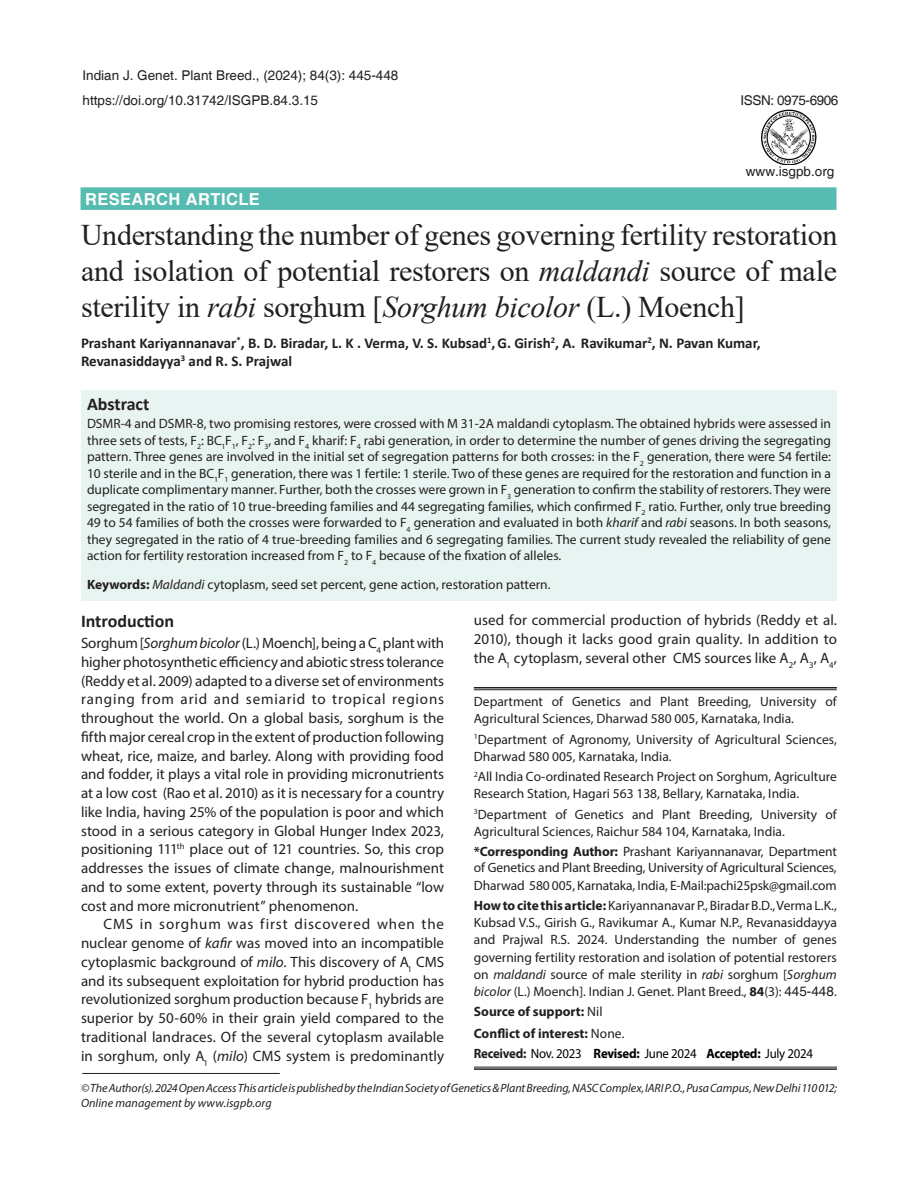
<style>
.page{position:relative;width:918px;height:1188px;background:#fff}
.page>*{position:absolute;margin:0;border:0;box-sizing:border-box;transform-origin:0 0}
.article_head{font:30px/36px "Times New Roman";letter-spacing:-.01em;color:#231f20;text-align:justify}
.Sub-Head-1{font:700 18px "Calibri";color:#231f20}
.Subject{font:700 16.5px "Helvetica";letter-spacing:.025em;color:#fff}
.Body_flush{font:15px/18.8px "Myriad Pro";color:#231f20;text-align:justify}
.text{font:15px/18.8px "Myriad Pro";letter-spacing:.005em;color:#231f20;text-align:justify}
.author{font:700 15px/18px "Calibri";color:#231f20}
.Abstract{font:13.5px/16.5px "Myriad Pro";color:#231f20;text-align:justify}
.affiliation{font:13.5px/17.2px "Myriad Pro";color:#231f20}
.Running_Head{font:13.5px "Helvetica";color:#231f20}
.affiliation-2{font:13.5px "Myriad Pro";letter-spacing:-.02em;color:#000;scale:.95 1}
.affiliation-3{font:700 13.5px "Myriad Pro";color:#231f20}
.Running_Head-2{font:13.5px "Helvetica";letter-spacing:-.03em;color:#231f20}
.Bottom_1st_page{font:italic 12px/14.4px "Myriad Pro";letter-spacing:-.005em;color:#231f20}
.s1{font-style:italic}
.s2{font-weight:700}
.s3{font-family:"Helvetica"}
.s4{font-weight:400}
.s5{font-weight:700;color:#231f20}
</style>
<div class="page">
<div style="left:81px;top:390px;width:756px;height:210px;background:#e8f4f2"></div>
<hr style="left:474px;top:1067px;width:363px;height:1px;background:#231f20">
<hr style="left:474px;top:1068px;width:363px;height:2px;background:#231f20">
<hr style="left:474px;top:687px;width:363px;height:1px;background:#231f20">
<hr style="left:474px;top:689px;width:363px;height:1px;background:#231f20">
<hr style="left:82px;top:1073px;width:198px;height:1px;background:#231f20">
<div style="left:81px;top:187px;width:756px;height:23px;background:#56bbb1"></div>
<img style="left:761px;top:109px;width:55px;height:56px">
<p class="Running_Head" style="left:82px;top:67px;width:317px">Indian J. Genet. Plant Breed., (2024); 84(3): 445-448</p>
<p class="Running_Head" style="left:82px;top:93px;width:237px">https://doi.org/10.31742/ISGPB.84.3.15</p>
<p class="Running_Head-2" style="left:741px;top:93px;width:99px">ISSN: 0975-6906</p>
<p class="Subject" style="left:85px;top:189px;width:176px">RESEARCH ARTICLE</p>
<p class="Running_Head" style="left:746px;top:164px;width:90px">www.isgpb.org</p>
<p class="article_head" style="left:81px;top:216px;width:758px">Understanding the number of genes governing fertility restoration and isolation of potential restorers on <span class="s1">maldandi</span> source of male sterility in <span class="s1">rabi</span> sorghum [<span class="s1">Sorghum bicolor</span> (L.) Moench]</p>
<p class="author" style="left:81px;top:334px;width:681px">Prashant Kariyannanavar<sup>*</sup>, B. D. Biradar, L. K . Verma, V. S. Kubsad<sup>1</sup>,G. Girish<sup>2</sup>, A. Ravikumar<sup>2</sup>, N. Pavan Kumar,<br>Revanasiddayya<sup>3</sup> and R. S. Prajwal</p>
<p class="Sub-Head-1" style="left:87px;top:391px;width:64px">Abstract</p>
<p class="Abstract" style="left:87px;top:415px;width:746px">DSMR-4 and DSMR-8, two promising restores, were crossed with M 31-2A maldandi cytoplasm. The obtained hybrids were assessed in three sets of tests, F<sub>2</sub>: BC<sub>1</sub>F<sub>1</sub>, F<sub>2</sub>: F<sub>3</sub>, and F<sub>4</sub> kharif: F<sub>4</sub> rabi generation, in order to determine the number of genes driving the segregating pattern. Three genes are involved in the initial set of segregation patterns for both crosses: in the F<sub>2</sub> generation, there were 54 fertile:<br>10 sterile and in the BC<sub>1</sub>F<sub>1</sub> generation, there was 1 fertile: 1 sterile. Two of these genes are required for the restoration and function in a duplicate complimentary manner. Further, both the crosses were grown in F<sub>3</sub> generation to confirm the stability of restorers. They were segregated in the ratio of 10 true-breeding families and 44 segregating families, which confirmed F<sub>2</sub> ratio. Further, only true breeding 49 to 54 families of both the crosses were forwarded to F<sub>4</sub> generation and evaluated in both <span class="s1">kharif</span> and <span class="s1">rabi</span> seasons. In both seasons, they segregated in the ratio of 4 true-breeding families and 6 segregating families. The current study revealed the reliability of gene action for fertility restoration increased from F<sub>2</sub> to F<sub>4</sub> because of the fixation of alleles.</p>
<p class="Abstract" style="left:87px;top:576px;width:465px"><span class="s2">Keywords:</span> <span class="s1">Maldandi</span> cytoplasm, seed set percent, gene action, restoration pattern.</p>
<p class="Sub-Head-1" style="left:81px;top:609px;width:95px">Introduction</p>
<p class="Body_flush" style="left:81px;top:634px;width:365px">Sorghum [<span class="s1">Sorghum bicolor</span> (L.) Moench], being a C<sub>4</sub> plant with higher photosynthetic efficiency and abiotic stress tolerance (Reddy et al. 2009) adapted to a diverse set of environments ranging from arid and semiarid to tropical regions throughout the world. On a global basis, sorghum is the fifth major cereal crop in the extent of production following wheat, rice, maize, and barley. Along with providing food and fodder, it plays a vital role in providing micronutrients at a low cost (Rao et al. 2010) as it is necessary for a country like India, having 25% of the population is poor and which stood in a serious category in Global Hunger Index 2023, positioning 111<sup>th</sup> place out of 121 countries. So, this crop addresses the issues of climate change, malnourishment and to some extent, poverty through its sustainable “low cost and more micronutrient” phenomenon.</p>
<p class="text" style="left:81px;top:915px;width:365px;text-indent:22px">CMS in sorghum was first discovered when the nuclear genome of <span class="s1">kafir</span> was moved into an incompatible cytoplasmic background of <span class="s1">milo</span>. This discovery of A<sub>1</sub> CMS and its subsequent exploitation for hybrid production has revolutionized sorghum production because F<sub>1</sub> hybrids are superior by 50-60% in their grain yield compared to the traditional landraces. Of the several cytoplasm available in sorghum, only A<sub>1</sub> (<span class="s1">milo</span>) CMS system is predominantly</p>
<p class="text" style="left:474px;top:610px;width:365px">used for commercial production of hybrids (Reddy et al.<br>2010), though it lacks good grain quality. In addition to the A<sub>1</sub> cytoplasm, several other CMS sources like A<sub>2</sub>, A<sub>3</sub>, A<sub>4</sub>,</p>
<p class="affiliation" style="left:474px;top:693px;width:364px">Department of Genetics and Plant Breeding, University of<br>Agricultural Sciences, Dharwad 580 005, Karnataka, India.</p>
<p class="affiliation" style="left:474px;top:730px;width:364px"><sup>1</sup>Department of Agronomy, University of Agricultural Sciences,<br>Dharwad 580 005, Karnataka, India.</p>
<p class="affiliation" style="left:474px;top:768px;width:364px"><sup>2</sup>All India Co-ordinated Research Project on Sorghum, Agriculture<br>Research Station, Hagari 563 138, Bellary, Karnataka, India.</p>
<p class="affiliation" style="left:474px;top:805px;width:364px"><sup>3</sup>Department of Genetics and Plant Breeding, University of<br>Agricultural Sciences, Raichur 584 104, Karnataka, India.</p>
<p class="affiliation" style="left:474px;top:843px;width:364px;line-height:16.8px;text-align:justify"><span class="s2">*Corresponding Author:</span> Prashant Kariyannanavar, Department of Genetics and Plant Breeding, University of Agricultural Sciences, Dharwad 580 005, Karnataka, India, E-Mail:pachi25psk@gmail.com</p>
<p class="affiliation" style="left:474px;top:896px;width:364px;text-align:justify"><span class="s2">How to cite this article:</span> Kariyannanavar P., Biradar B.D., Verma L.K., Kubsad V.S., Girish G., Ravikumar A., Kumar N.P., Revanasiddayya and Prajwal R.S. 2024. Understanding the number of genes governing fertility restoration and isolation of potential restorers on <span class="s1">maldandi</span> source of male sterility in <span class="s1">rabi</span> sorghum [<span class="s1">Sorghum bicolor</span> (L.) Moench]. Indian J. Genet. Plant Breed., <span class="s2">84</span>(3): <span class="s3">445-448</span>.</p>
<p class="affiliation-3" style="left:474px;top:1003px;width:130px">Source of support: <span class="s4">Nil</span></p>
<p class="affiliation-3" style="left:474px;top:1025px;width:152px">Conflict of interest: <span class="s4">None.</span></p>
<p class="affiliation-2" style="left:474px;top:1045px;width:359px"><span class="s5">Received:</span> Nov. 2023 <span class="s2">Revised:</span> June 2024 <span class="s2">Accepted:</span> July 2024</p>
<p class="Bottom_1st_page" style="left:81px;top:1081px;width:757px">© The Author(s). 2024 Open Access This article is published by the Indian Society of Genetics &amp; Plant Breeding, NASC Complex, IARI P.O., Pusa Campus, New Delhi 110 012;<br>Online management by www.isgpb.org</p>
</div>
